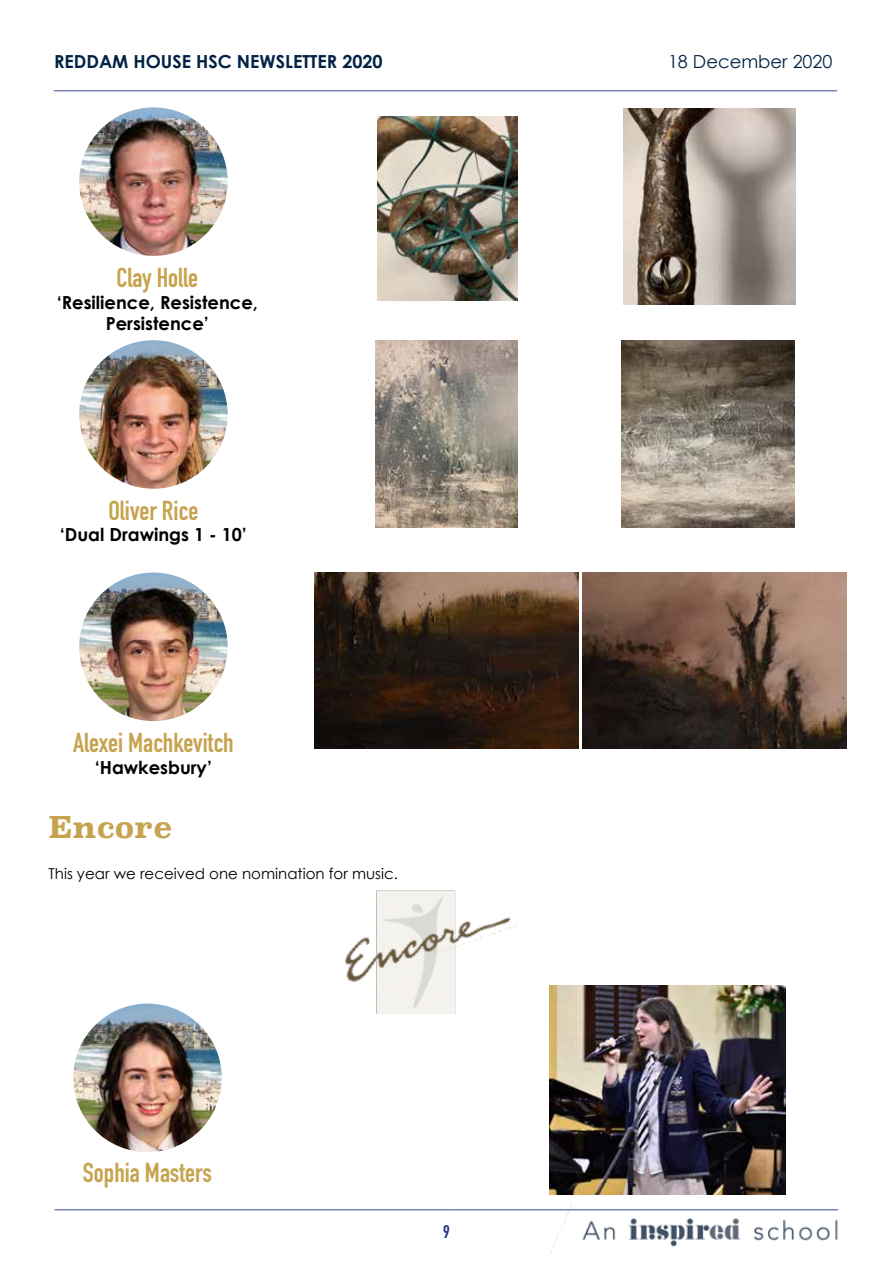
<style>
.page{position:relative;width:893px;height:1263px;background:#fff}
.page>*{position:absolute;margin:0;border:0;box-sizing:border-box;transform-origin:0 0}
.t1{font:700 30px "Superclarendon";color:#c6a44f}
.t2{font:700 27px "DIN Condensed";color:#c6a44f}
.t3{font:18px "Century Gothic";color:#283583}
.t4{font:700 18px/21.6px "Century Gothic";color:#000;text-align:center}
.t5{font:700 18px "Century Gothic";color:#012245}
.t6{font:18px "Century Gothic";color:#012245}
.t7{font:700 18px "DIN Condensed";color:#283583}
.t8{font:15px "Century Gothic";color:#000}
</style>
<div class="page">
<img style="left:549px;top:1203px;width:289px;height:54px">
<img style="left:79px;top:340px;width:149px;height:149px;border-radius:74px">
<img style="left:79px;top:572px;width:149px;height:149px;border-radius:74px">
<img style="left:79px;top:107px;width:149px;height:149px;border-radius:74px">
<img style="left:622px;top:340px;width:172px;height:187px">
<img style="left:375px;top:340px;width:143px;height:187px">
<img style="left:377px;top:117px;width:141px;height:183px">
<img style="left:623px;top:108px;width:172px;height:196px">
<img style="left:315px;top:573px;width:264px;height:176px">
<img style="left:582px;top:573px;width:264px;height:176px">
<img style="left:73px;top:1003px;width:149px;height:149px;border-radius:74px">
<img style="left:549px;top:986px;width:236px;height:209px">
<img style="left:344px;top:890px;width:173px;height:123px">
<p class="t5" style="left:54px;top:47px;width:330px">REDDAM HOUSE HSC NEWSLETTER 2020</p>
<p class="t6" style="left:668px;top:48px;width:166px">18 December 2020</p>
<p class="t3" style="left:54px;top:70px;width:784px">_______________________________________________________________________________________</p>
<h2 class="t2" style="left:116px;top:259px;width:83px">Clay Holle</h2>
<p class="t4" style="left:57px;top:290px;width:203px">‘Resilience, Resistence,<br>Persistence’</p>
<h2 class="t2" style="left:108px;top:492px;width:91px">Oliver Rice</h2>
<p class="t4" style="left:60px;top:523px;width:189px">‘Dual Drawings 1 - 10’</p>
<h2 class="t2" style="left:73px;top:725px;width:162px">Alexei Machkevitch</h2>
<p class="t4" style="left:95px;top:756px;width:119px">‘Hawkesbury’</p>
<h1 class="t1" style="left:48px;top:804px;width:125px">Encore</h1>
<p class="t8" style="left:48px;top:863px;width:351px">This year we received one nomination for music.</p>
<h2 class="t2" style="left:83px;top:1155px;width:131px">Sophia Masters</h2>
<p class="t3" style="left:55px;top:1189px;width:785px">_______________________________________________________________________________________</p>
<p class="t7" style="left:443px;top:1220px;width:8px">9</p>
</div>
